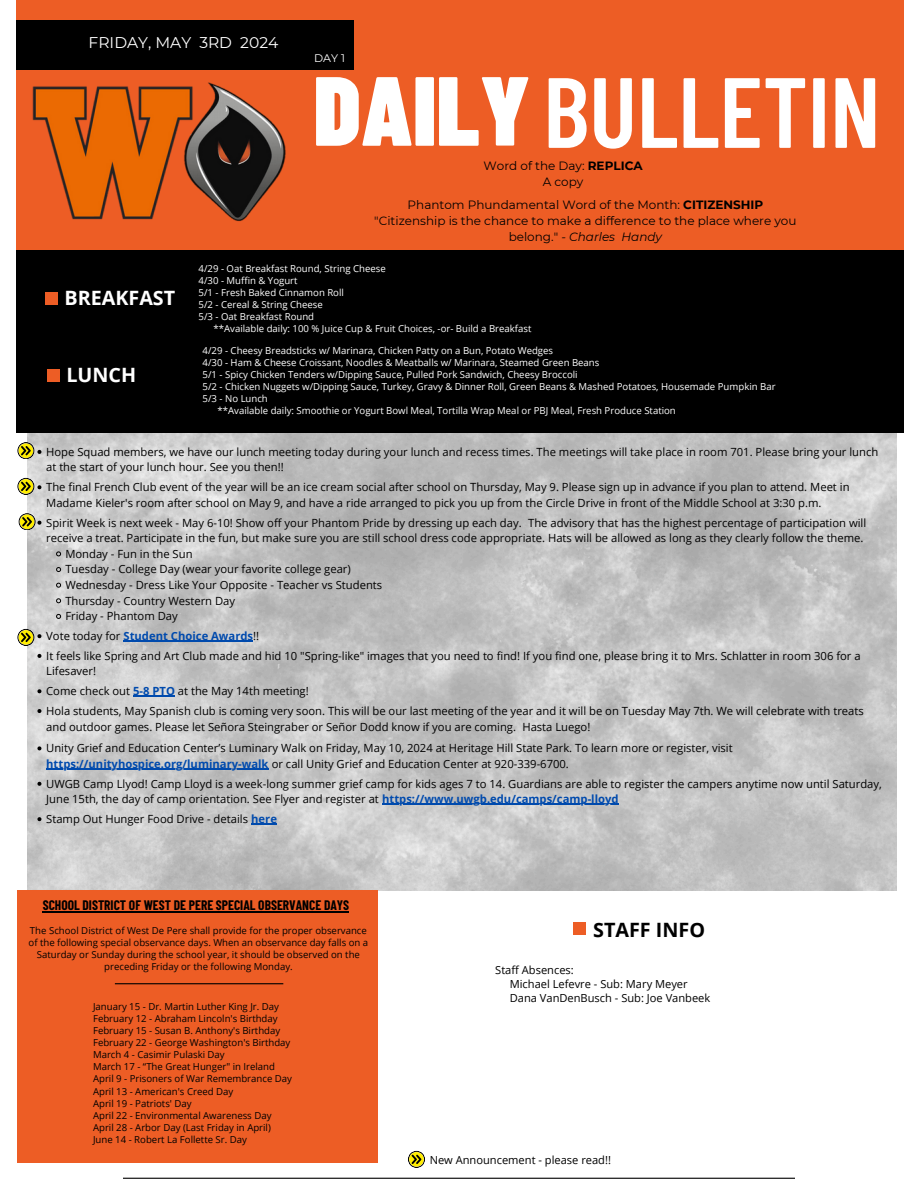
<style>
.page{position:relative;width:918px;height:1188px;background:#fff}
.page>*{position:absolute;margin:0;border:0;box-sizing:border-box;transform-origin:0 0}
.t1{font:600 99.6px "Barlow Condensed";color:#fff}
.t2{font:900 98.1px "Barlow Condensed";color:#fff}
.t3{font:700 19.8px "Open Sans";color:#fff}
.t4{font:700 19.8px "Open Sans";color:#000}
.t5{font:15.45px "Montserrat";color:#fff}
.t6{font:700 13.5px "Barlow Condensed";color:#000}
.t7{font:12px/16px "Montserrat";color:#000;text-align:center}
.t8{font:11.25px/15.6px "Open Sans";color:#000}
.t9{font:700 11.25px "Open Sans";color:#004aad}
.t10{font:11.1px/14px "Open Sans";color:#000}
.t11{font:10.95px "Montserrat";color:#fff}
.t12{font:9.6px/12px "Open Sans";color:#000;text-align:center}
.t13{font:9.6px "Open Sans";color:#fff}
.s1{font-weight:700}
.s2{font-style:italic}
.s3{font-weight:400;color:#000}
.s4{font-weight:700;color:#004aad}
</style>
<div class="page">
<div style="left:16px;top:0;width:887px;height:263px;background:#ed5d25"></div>
<img style="left:27px;top:432px;width:870px;height:458px">
<div style="left:16px;top:250px;width:887px;height:182px;background:#000"></div>
<div style="left:16px;top:20px;width:337px;height:50px;background:#000"></div>
<div style="left:45px;top:292px;width:13px;height:13px;background:#ed5d25"></div>
<div style="left:17px;top:890px;width:360px;height:273px;background:#ed5d25"></div>
<hr style="left:123px;top:1178px;width:672px;height:1px;background:#000">
<hr style="left:43px;top:912px;width:306px;height:1px;background:#000">
<hr style="left:115px;top:983px;width:168px;height:1px;background:#000">
<img style="left:32px;top:82px;width:254px;height:140px">
<svg style="left:408px;top:1151px;width:17px;height:17px"></svg>
<div style="left:573px;top:922px;width:13px;height:13px;background:#ed5d25"></div>
<svg style="left:56px;top:552px;width:5px;height:4px"></svg>
<svg style="left:56px;top:567px;width:5px;height:5px"></svg>
<svg style="left:56px;top:583px;width:5px;height:4px"></svg>
<svg style="left:56px;top:599px;width:5px;height:4px"></svg>
<svg style="left:56px;top:614px;width:5px;height:5px"></svg>
<hr style="left:124px;top:641px;width:129px;height:1px;background:#004aad">
<svg style="left:37px;top:654px;width:4px;height:4px"></svg>
<svg style="left:37px;top:689px;width:4px;height:4px"></svg>
<hr style="left:133px;top:696px;width:42px;height:1px;background:#004aad">
<svg style="left:37px;top:709px;width:4px;height:4px"></svg>
<svg style="left:37px;top:746px;width:4px;height:4px"></svg>
<hr style="left:46px;top:769px;width:223px;height:1px;background:#004aad">
<svg style="left:37px;top:782px;width:4px;height:4px"></svg>
<hr style="left:382px;top:804px;width:237px;height:1px;background:#004aad">
<svg style="left:37px;top:817px;width:4px;height:4px"></svg>
<svg style="left:251px;top:824px;width:26px;height:1px"></svg>
<div style="left:47px;top:370px;width:12px;height:12px;background:#ed5d25"></div>
<svg style="left:17px;top:442px;width:24px;height:17px"></svg>
<svg style="left:17px;top:478px;width:24px;height:17px"></svg>
<svg style="left:18px;top:513px;width:23px;height:17px"></svg>
<svg style="left:17px;top:629px;width:24px;height:17px"></svg>
<p class="t5" style="left:89px;top:33px;width:191px">FRIDAY, MAY 3RD 2024</p>
<p class="t11" style="left:314px;top:52px;width:32px">DAY 1</p>
<p class="t2" style="left:314px;top:48px;width:218px">DAILY</p>
<p class="t1" style="left:543px;top:48px;width:339px">BULLETIN</p>
<p class="t7" style="left:484px;top:158px;width:161px">Word of the Day: <span class="s1">REPLICA<br></span>A copy</p>
<p class="t7" style="left:374px;top:197px;width:424px">Phantom Phundamental Word of the Month: <span class="s1">CITIZENSHIP </span>"Citizenship is the chance to make a difference to the place where you belong." <span class="s2">- Charles Handy</span></p>
<p class="t3" style="left:64px;top:284px;width:112px">BREAKFAST</p>
<p class="t3" style="left:66px;top:361px;width:71px">LUNCH</p>
<p class="t13" style="left:199px;top:262px;width:189px">4/29 - Oat Breakfast Round, String Cheese</p>
<p class="t13" style="left:199px;top:274px;width:100px">4/30 - Muffin &amp; Yogurt</p>
<p class="t13" style="left:199px;top:286px;width:147px">5/1 - Fresh Baked Cinnamon Roll</p>
<p class="t13" style="left:199px;top:298px;width:126px">5/2 - Cereal &amp; String Cheese</p>
<p class="t13" style="left:199px;top:310px;width:117px">5/3 - Oat Breakfast Round</p>
<h4 class="t13" style="left:214px;top:322px;width:319px">**Available daily: 100 % Juice Cup &amp; Fruit Choices, -or- Build a Breakfast</h4>
<p class="t13" style="left:203px;top:344px;width:352px">4/29 - Cheesy Breadsticks w/ Marinara, Chicken Patty on a Bun, Potato Wedges</p>
<p class="t13" style="left:203px;top:356px;width:398px">4/30 - Ham &amp; Cheese Croissant, Noodles &amp; Meatballs w/ Marinara, Steamed Green Beans</p>
<p class="t13" style="left:203px;top:368px;width:377px">5/1 - Spicy Chicken Tenders w/Dipping Sauce, Pulled Pork Sandwich, Cheesy Broccoli</p>
<p class="t13" style="left:203px;top:380px;width:575px">5/2 - Chicken Nuggets w/Dipping Sauce, Turkey, Gravy &amp; Dinner Roll, Green Beans &amp; Mashed Potatoes, Housemade Pumpkin Bar</p>
<p class="t13" style="left:203px;top:392px;width:67px">5/3 - No Lunch</p>
<p class="t13" style="left:218px;top:404px;width:460px">**Available daily: Smoothie or Yogurt Bowl Meal, Tortilla Wrap Meal or PBJ Meal, Fresh Produce Station</p>
<h6 class="t8" style="left:46px;top:444px;width:834px">Hope Squad members, we have our lunch meeting today during your lunch and recess times. The meetings will take place in room 701. Please bring your lunch at the start of your lunch hour. See you then!!</h6>
<h3 class="t8" style="left:46px;top:479px;width:805px">The final French Club event of the year will be an ice cream social after school on Thursday, May 9. Please sign up in advance if you plan to attend. Meet in<br>Madame Kieler's room after school on May 9, and have a ride arranged to pick you up from the Circle Drive in front of the Middle School at 3:30 p.m.</h3>
<h1 class="t8" style="left:46px;top:514px;width:822px">Spirit Week is next week - May 6-10! Show off your Phantom Pride by dressing up each day. The advisory that has the highest percentage of participation will receive a treat. Participate in the fun, but make sure you are still school dress code appropriate. Hats will be allowed as long as they clearly follow the theme.</h1>
<p class="t8" style="left:65px;top:546px;width:129px">Monday - Fun in the Sun</p>
<p class="t8" style="left:65px;top:561px;width:287px">Tuesday - College Day (wear your favorite college gear)</p>
<p class="t8" style="left:65px;top:577px;width:318px">Wednesday - Dress Like Your Opposite - Teacher vs Students</p>
<p class="t8" style="left:65px;top:593px;width:171px">Thursday - Country Western Day</p>
<p class="t8" style="left:65px;top:608px;width:114px">Friday - Phantom Day</p>
<p class="t9" style="left:46px;top:628px;width:215px"><span class="s3">Vote today for</span> Student Choice Awards<span class="s3">!!</span></p>
<h2 class="t8" style="left:46px;top:648px;width:816px">It feels like Spring and Art Club made and hid 10 "Spring-like" images that you need to find! If you find one, please bring it to Mrs. Schlatter in room 306 for a<br>Lifesaver!</h2>
<h2 class="t8" style="left:46px;top:683px;width:264px">Come check out <span class="s4">5-8 PTO</span> at the May 14th meeting!</h2>
<p class="t8" style="left:46px;top:703px;width:819px">Hola students, May Spanish club is coming very soon. This will be our last meeting of the year and it will be on Tuesday May 7th. We will celebrate with treats and outdoor games. Please let Señora Steingraber or Señor Dodd know if you are coming. Hasta Luego!</p>
<p class="t8" style="left:46px;top:740px;width:688px">Unity Grief and Education Center’s Luminary Walk on Friday, May 10, 2024 at Heritage Hill State Park. To learn more or register, visit</p>
<p class="t8" style="left:46px;top:754px;width:837px;line-height:19.8px"><span class="s4">https://unityhospice.org/luminary-walk</span> or call Unity Grief and Education Center at 920-339-6700.<br>UWGB Camp Llyod! Camp Lloyd is a week-long summer grief camp for kids ages 7 to 14. Guardians are able to register the campers anytime now until Saturday,</p>
<p class="t8" style="left:46px;top:791px;width:574px">June 15th, the day of camp orientation. See Flyer and register at <span class="s4">https://www.uwgb.edu/camps/camp-lloyd</span></p>
<p class="t8" style="left:46px;top:811px;width:232px">Stamp Out Hunger Food Drive - details <span class="s4">here</span></p>
<p class="t6" style="left:43px;top:897px;width:308px">SCHOOL DISTRICT OF WEST DE PERE SPECIAL OBSERVANCE DAYS</p>
<h1 class="t12" style="left:29px;top:925px;width:341px">The School District of West De Pere shall provide for the proper observance of the following special observance days. When an observance day falls on a Saturday or Sunday during the school year, it should be observed on the preceding Friday or the following Monday.</h1>
<h6 class="t4" style="left:593px;top:916px;width:113px">STAFF INFO</h6>
<p class="t10" style="left:510px;top:963px;width:179px;text-indent:-14px">Staff Absences:<br>Michael Lefevre - Sub: Mary Meyer</p>
<p class="t10" style="left:510px;top:991px;width:202px">Dana VanDenBusch - Sub: Joe Vanbeek</p>
<p class="t12" style="left:93px;top:1001px;width:188px">January 15 - Dr. Martin Luther King Jr. Day</p>
<p class="t12" style="left:93px;top:1013px;width:186px">February 12 - Abraham Lincoln's Birthday</p>
<p class="t12" style="left:93px;top:1025px;width:189px">February 15 - Susan B. Anthony's Birthday</p>
<p class="t12" style="left:93px;top:1037px;width:199px">February 22 - George Washington's Birthday</p>
<p class="t12" style="left:93px;top:1049px;width:133px">March 4 - Casimir Pulaski Day</p>
<p class="t12" style="left:93px;top:1061px;width:184px">March 17 - “The Great Hunger" in Ireland</p>
<p class="t12" style="left:93px;top:1073px;width:201px">April 9 - Prisoners of War Remembrance Day</p>
<p class="t12" style="left:93px;top:1085px;width:142px">April 13 - American's Creed Day</p>
<p class="t12" style="left:93px;top:1097px;width:100px">April 19 - Patriots' Day</p>
<p class="t12" style="left:93px;top:1109px;width:180px">April 22 - Environmental Awareness Day</p>
<p class="t12" style="left:93px;top:1121px;width:179px">April 28 - Arbor Day (Last Friday in April)</p>
<p class="t12" style="left:93px;top:1133px;width:156px">June 14 - Robert La Follette Sr. Day</p>
<p class="t10" style="left:430px;top:1152px;width:183px">New Announcement - please read!!</p>
</div>
